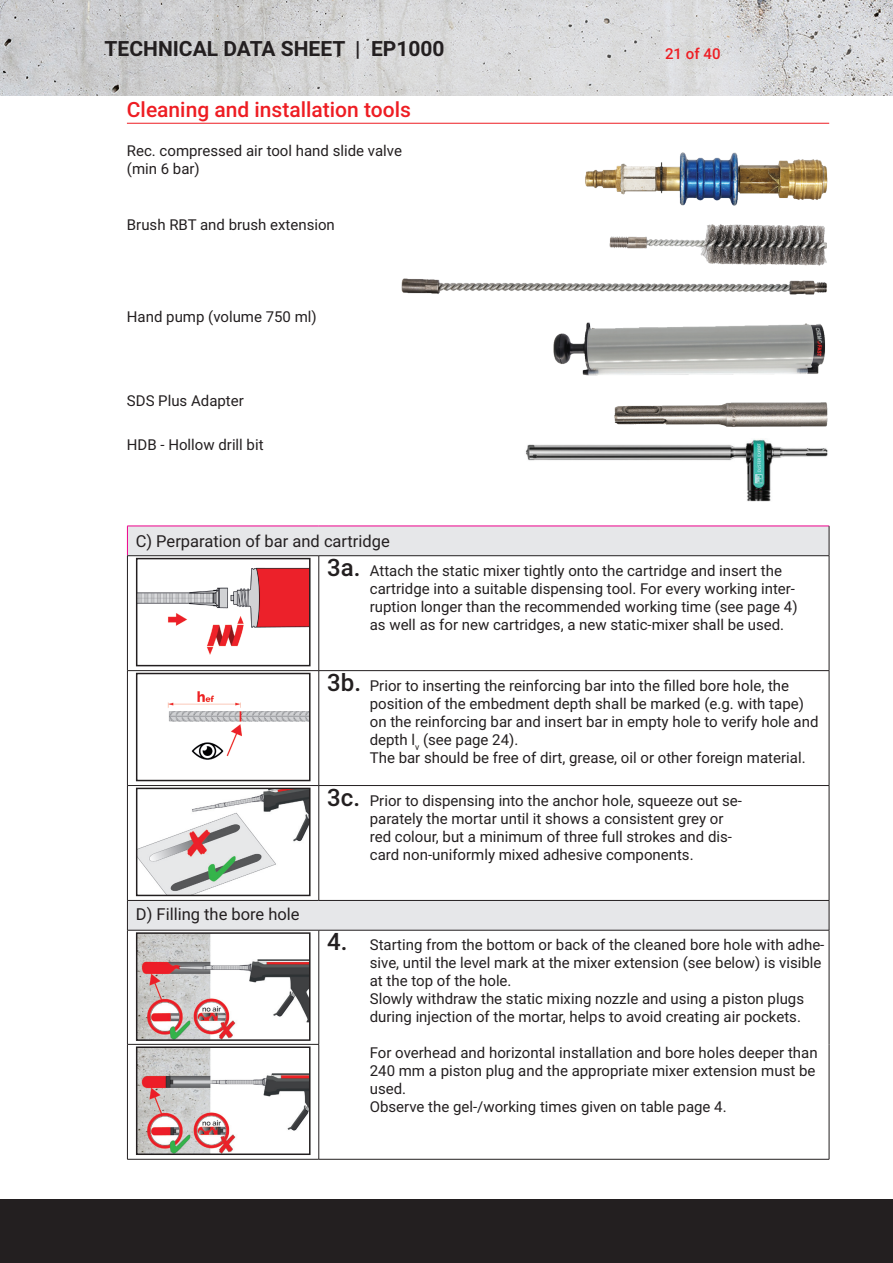
<style>
.page{position:relative;width:893px;height:1263px;background:#fff}
.page>*{position:absolute;margin:0;border:0;box-sizing:border-box;transform-origin:0 0}
.t1{font:500 21px "Roboto";color:#ee1d23}
.t2{font:700 21px "Roboto";color:#231f20}
.t3{font:16.5px "Roboto";color:#231f20}
.t4{font:15px/18px "Roboto";color:#231f20}
.t5{font:500 15px "Roboto";color:#ee1d23}
.s1{font-weight:500;font-size:24px}
</style>
<div class="page">
<img style="left:0;top:0;width:72px;height:96px">
<svg style="left:72px;top:0;width:821px;height:96px;background:#d4d4d5"></svg>
<div style="left:0;top:1199px;width:893px;height:64px;background:#231f20"></div>
<svg style="left:128px;top:527px;width:701px;height:403px"></svg>
<hr style="left:127px;top:900px;width:192px;height:1px;background:#231f20">
<hr style="left:127px;top:930px;width:192px;height:1px;background:#231f20">
<hr style="left:127px;top:1044px;width:192px;height:1px;background:#231f20">
<hr style="left:127px;top:1159px;width:192px;height:1px;background:#231f20">
<hr style="left:319px;top:930px;width:510px;height:1px;background:#231f20">
<hr style="left:319px;top:930px;width:1px;height:114px;background:#231f20">
<hr style="left:829px;top:930px;width:1px;height:114px;background:#231f20">
<hr style="left:319px;top:1044px;width:1px;height:115px;background:#231f20">
<hr style="left:829px;top:1044px;width:1px;height:115px;background:#231f20">
<hr style="left:319px;top:1159px;width:510px;height:1px;background:#231f20">
<svg style="left:127px;top:527px;width:1px;height:28px"></svg>
<hr style="left:127px;top:526px;width:192px;height:1px;background:#ed028c">
<hr style="left:319px;top:526px;width:510px;height:1px;background:#ed028c">
<hr style="left:127px;top:670px;width:192px;height:1px;background:#231f20">
<hr style="left:319px;top:670px;width:510px;height:1px;background:#231f20">
<hr style="left:127px;top:785px;width:192px;height:1px;background:#231f20">
<hr style="left:319px;top:785px;width:510px;height:1px;background:#231f20">
<hr style="left:319px;top:900px;width:510px;height:1px;background:#231f20">
<hr style="left:127px;top:556px;width:1px;height:114px;background:#231f20">
<hr style="left:127px;top:671px;width:1px;height:114px;background:#231f20">
<hr style="left:127px;top:786px;width:1px;height:114px;background:#231f20">
<hr style="left:319px;top:556px;width:1px;height:114px;background:#231f20">
<hr style="left:829px;top:556px;width:1px;height:114px;background:#231f20">
<hr style="left:319px;top:671px;width:1px;height:114px;background:#231f20">
<hr style="left:829px;top:671px;width:1px;height:114px;background:#231f20">
<hr style="left:319px;top:786px;width:1px;height:114px;background:#231f20">
<hr style="left:829px;top:786px;width:1px;height:114px;background:#231f20">
<svg style="left:829px;top:526px;width:1px;height:29px"></svg>
<hr style="left:127px;top:555px;width:192px;height:1px;background:#231f20">
<hr style="left:319px;top:555px;width:510px;height:1px;background:#231f20">
<svg style="left:127px;top:901px;width:1px;height:29px"></svg>
<svg style="left:829px;top:901px;width:1px;height:29px"></svg>
<hr style="left:127px;top:930px;width:1px;height:114px;background:#231f20">
<hr style="left:127px;top:1044px;width:1px;height:115px;background:#231f20">
<img style="left:139px;top:561px;width:169px;height:102px">
<div style="left:136px;top:558px;width:175px;height:108px;border:2px solid #231f20"></div>
<img style="left:139px;top:676px;width:169px;height:102px">
<div style="left:136px;top:673px;width:175px;height:108px;border:2px solid #231f20"></div>
<img style="left:139px;top:791px;width:169px;height:102px">
<div style="left:136px;top:788px;width:175px;height:108px;border:2px solid #231f20"></div>
<img style="left:139px;top:935px;width:169px;height:103px">
<div style="left:136px;top:932px;width:175px;height:109px;border:2px solid #231f20"></div>
<img style="left:139px;top:1049px;width:169px;height:103px">
<div style="left:136px;top:1046px;width:175px;height:109px;border:2px solid #231f20"></div>
<hr style="left:127px;top:123px;width:702px;height:1px;background:#ee1d23">
<img style="left:585px;top:152px;width:243px;height:54px">
<img style="left:609px;top:224px;width:217px;height:42px">
<img style="left:401px;top:278px;width:426px;height:17px">
<img style="left:553px;top:322px;width:272px;height:54px">
<img style="left:614px;top:402px;width:214px;height:25px">
<img style="left:525px;top:439px;width:303px;height:62px">
<h1 class="t2" style="left:105px;top:34px;width:217px">TECHNICAL DATA SHEET</h1>
<h1 class="t2" style="left:355px;top:34px;width:91px">| EP1000</h1>
<p class="t5" style="left:665px;top:44px;width:57px">21 of 40</p>
<h1 class="t1" style="left:127px;top:94px;width:285px">Cleaning and installation tools</h1>
<p class="t4" style="left:127px;top:141px;width:277px">Rec. compressed air tool hand slide valve (min 6 bar)</p>
<p class="t4" style="left:127px;top:215px;width:52px">Brush RBT</p>
<p class="t4" style="left:200px;top:215px;width:136px">and brush extension</p>
<p class="t4" style="left:127px;top:307px;width:191px">Hand pump (volume 750 ml)</p>
<p class="t4" style="left:127px;top:391px;width:10px">SDS</p>
<p class="t4" style="left:158px;top:391px;width:87px">Plus Adapter</p>
<p class="t4" style="left:127px;top:435px;width:11px">HDB</p>
<p class="t4" style="left:161px;top:435px;width:105px">- Hollow drill bit</p>
<p class="t3" style="left:136px;top:530px;width:255px">C) Perparation of bar and cartridge</p>
<p class="t4" style="left:370px;top:561px;width:429px;text-indent:-43px"><span class="s1">3a.</span> Attach the static mixer tightly onto the cartridge and insert the cartridge into a suitable dispensing tool. For every working inter&shy;ruption longer than the recommended working time (see page 4) as well as for new cartridges, a new static-mixer shall be used.</p>
<p class="t4" style="left:370px;top:676px;width:450px;text-indent:-43px"><span class="s1">3b.</span> Prior to inserting the reinforcing bar into the filled bore hole, the position of the embedment depth shall be marked (e.g. with tape) on the reinforcing bar and insert bar in empty hole to verify hole and depth l<sub>v</sub> (see page 24).<br>The bar should be free of dirt, grease, oil or other foreign material.</p>
<p class="t4" style="left:370px;top:791px;width:374px;text-indent:-43px"><span class="s1">3c.</span> Prior to dispensing into the anchor hole, squeeze out se&shy;parately the mortar until it shows a consistent grey or red colour, but a minimum of three full strokes and dis&shy;card non-uniformly mixed adhesive components.</p>
<p class="t3" style="left:136px;top:903px;width:165px">D) Filling the bore hole</p>
<p class="t4" style="left:370px;top:935px;width:456px;text-indent:-43px"><span class="s1">4.</span> Starting from the bottom or back of the cleaned bore hole with adhe&shy;sive, until the level mark at the mixer extension (see below) is visible at the top of the hole.<br>Slowly withdraw the static mixing nozzle and using a piston plugs during injection of the mortar, helps to avoid creating air pockets.</p>
<p class="t4" style="left:370px;top:1043px;width:449px">For overhead and horizontal installation and bore holes deeper than 240 mm a piston plug and the appropriate mixer extension must be used.<br>Observe the gel-/working times given on table page 4.</p>
</div>
